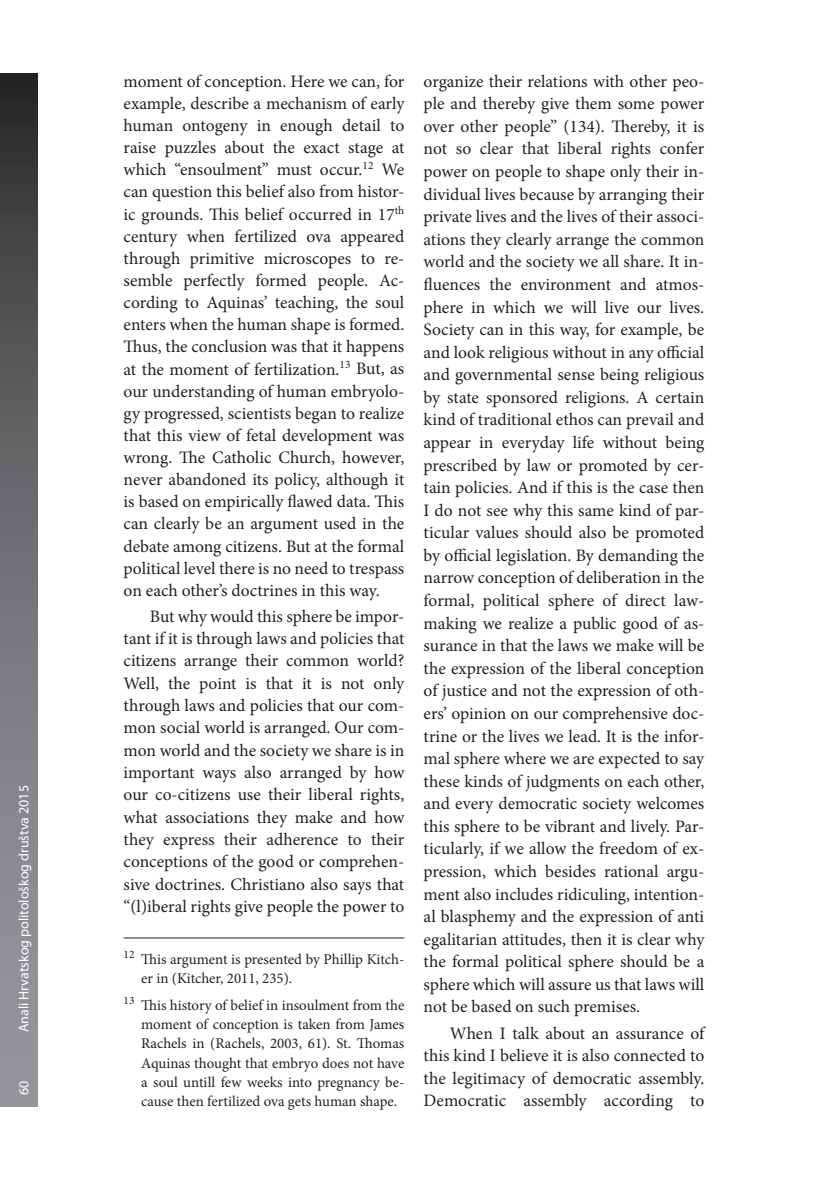
<style>
.page{position:relative;width:828px;height:1180px;background:#fff}
.page>*{position:absolute;margin:0;border:0;box-sizing:border-box;transform-origin:0 0}
.t1{font:17.5px/22.6px "Minion Pro";color:#231f20;text-align:justify}
.t2{font:14.88px/19.2px "Minion Pro";letter-spacing:-.005em;color:#231f20}
.t3{font:14px "Myriad Pro";color:#fff}
</style>
<div class="page">
<svg style="left:0;top:74px;width:38px;height:1032px;background:#6b6c6f"></svg>
<hr style="left:124px;top:937px;width:280px;height:1px;background:#231f20">
<p class="t3" style="left:15px;top:1032px;width:249px;rotate:-90deg">Anali Hrvatskog politološkog društva 2015</p>
<p class="t3" style="left:15px;top:1095px;width:16px;rotate:-90deg">60</p>
<p class="t1" style="left:124px;top:70px;width:282px;line-height:22.1px">moment of conception. Here we can, for example, describe a mechanism of early human ontogeny in enough detail to raise puzzles about the exact stage at which “ensoulment” must occur.<sup>12</sup> We can question this belief also from histor&shy;ic grounds. This belief occurred in 17<sup>th </sup>century when fertilized ova appeared through primitive microscopes to re&shy;semble perfectly formed people. Ac&shy;cording to Aquinas’ teaching, the soul enters when the human shape is formed.<br>Thus, the conclusion was that it happens at the moment of fertilization.<sup>13</sup> But, as our understanding of human embryolo&shy;gy progressed, scientists began to realize that this view of fetal development was wrong. The Catholic Church, however, never abandoned its policy, although it is based on empirically flawed data. This can clearly be an argument used in the debate among citizens. But at the formal political level there is no need to trespass on each other’s doctrines in this way.</p>
<p class="t1" style="left:124px;top:605px;width:282px;text-indent:26px">But why would this sphere be impor&shy;tant if it is through laws and policies that citizens arrange their common world?<br>Well, the point is that it is not only through laws and policies that our com&shy;mon social world is arranged. Our com&shy;mon world and the society we share is in important ways also arranged by how our co-citizens use their liberal rights, what associations they make and how they express their adherence to their conceptions of the good or comprehen&shy;sive doctrines. Christiano also says that “(l)iberal rights give people the power to</p>
<p class="t2" style="left:141px;top:950px;width:265px;text-indent:-18px"><sup>12</sup> This argument is presented by Phillip Kitch&shy;er in (Kitcher, 2011, 235).</p>
<p class="t2" style="left:141px;top:995px;width:265px;text-align:justify;text-indent:-18px"><sup>13</sup> This history of belief in insoulment from the moment of conception is taken from James Rachels in (Rachels, 2003, 61). St. Thomas Aquinas thought that embryo does not have a soul untill few weeks into pregnancy be&shy;cause then fertilized ova gets human shape.</p>
<p class="t1" style="left:423px;top:70px;width:282px">organize their relations with other peo&shy;ple and thereby give them some power over other people” (134). Thereby, it is not so clear that liberal rights confer power on people to shape only their in&shy;dividual lives because by arranging their private lives and the lives of their associ&shy;ations they clearly arrange the common world and the society we all share. It in&shy;fluences the environment and atmos&shy;phere in which we will live our lives.<br>Society can in this way, for example, be and look religious without in any official and governmental sense being religious by state sponsored religions. A certain kind of traditional ethos can prevail and appear in everyday life without being prescribed by law or promoted by cer&shy;tain policies. And if this is the case then I do not see why this same kind of par&shy;ticular values should also be promoted by official legislation. By demanding the narrow conception of deliberation in the formal, political sphere of direct law&shy;making we realize a public good of as&shy;surance in that the laws we make will be the expression of the liberal conception of justice and not the expression of oth&shy;ers’ opinion on our comprehensive doc&shy;trine or the lives we lead. It is the infor&shy;mal sphere where we are expected to say these kinds of judgments on each other, and every democratic society welcomes this sphere to be vibrant and lively. Par&shy;ticularly, if we allow the freedom of ex&shy;pression, which besides rational argu&shy;ment also includes ridiculing, intention&shy;al blasphemy and the expression of anti egalitarian attitudes, then it is clear why the formal political sphere should be a sphere which will assure us that laws will not be based on such premises.</p>
<p class="t1" style="left:423px;top:1022px;width:282px;text-indent:26px">When I talk about an assurance of this kind I believe it is also connected to the legitimacy of democratic assembly.<br>Democratic assembly according to</p>
</div>
